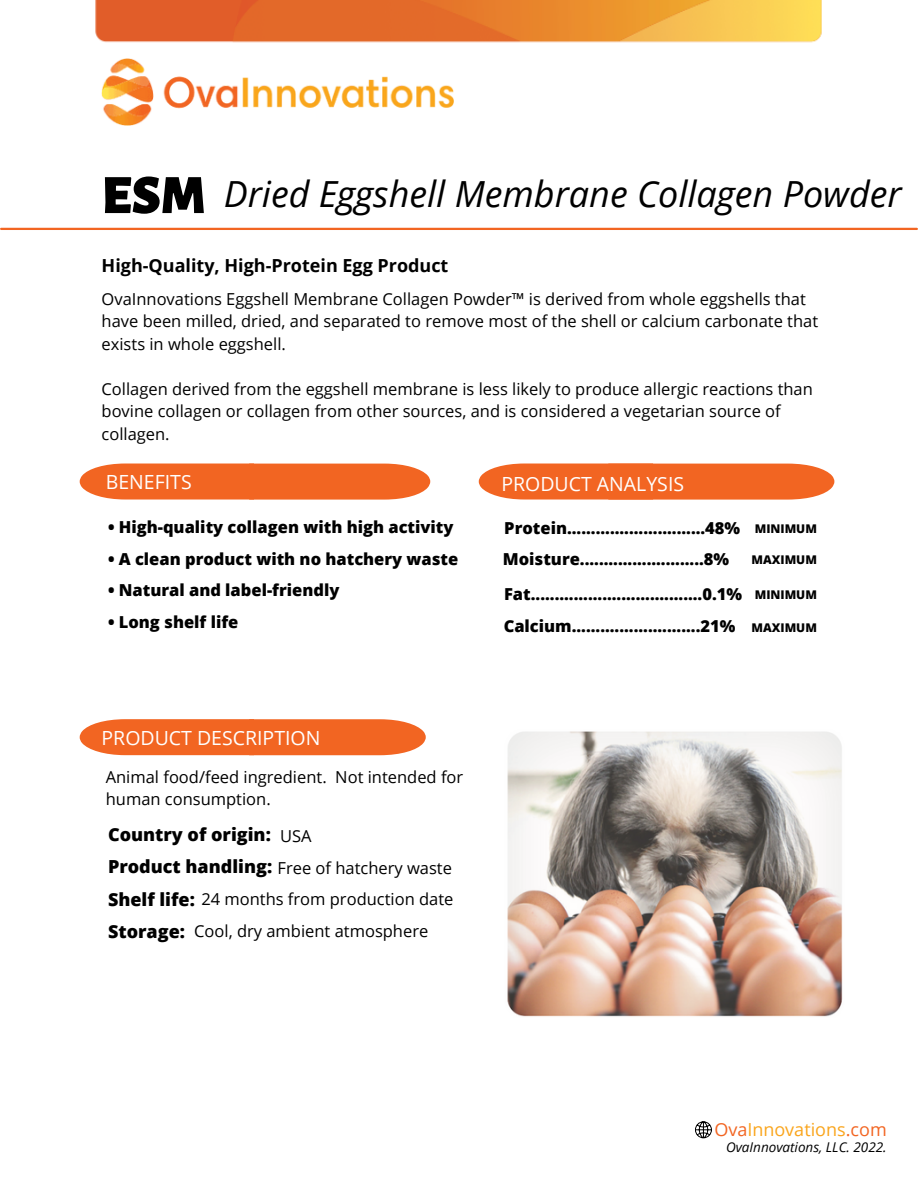
<style>
.page{position:relative;width:918px;height:1188px;background:#fff}
.page>*{position:absolute;margin:0;border:0;box-sizing:border-box;transform-origin:0 0}
.t1{font:italic 36px "Open Sans";color:#000}
.t2{font:19.5px "Open Sans";color:#fff}
.t3{font:700 18px "Open Sans";color:#000}
.t4{font:800 18px "Open Sans";color:#000}
.t5{font:18px "Open Sans";color:#faa51c}
.t6{font:16.5px/22.5px "Open Sans";color:#000}
.t7{font:800 16.5px/30.5px "Open Sans";color:#000}
.t8{font:italic 13.5px "Open Sans";color:#000}
.t9{font:800 12px "Open Sans";color:#000}
.s1{font-family:"Alegreya Sans";font-weight:900;font-style:normal;font-size:55.5px}
.s2{font-size:12px}
.s3{font-weight:800;font-size:18px}
.s4{color:#f26522}
</style>
<div class="page">
<img style="left:102px;top:59px;width:352px;height:66px">
<hr style="left:1px;top:228px;width:916px;height:2px;background:#f26522">
<svg style="left:80px;top:464px;width:350px;height:36px;background:#f26e30"></svg>
<svg style="left:479px;top:464px;width:355px;height:36px;background:#f26e2f"></svg>
<svg style="left:80px;top:719px;width:346px;height:36px;background:#f26e2f"></svg>
<svg style="left:695px;top:1121px;width:17px;height:17px"></svg>
<img style="left:507px;top:731px;width:336px;height:286px">
<img style="left:95px;top:0;width:727px;height:43px">
<h1 class="t1" style="left:102px;top:168px;width:802px"><span class="s1">ESM</span> Dried Eggshell Membrane Collagen Powder</h1>
<p class="t3" style="left:102px;top:253px;width:348px">High-Quality, High-Protein Egg Product</p>
<p class="t6" style="left:102px;top:287px;width:718px">OvaInnovations Eggshell Membrane Collagen Powder™ is derived from whole eggshells that have been milled, dried, and separated to remove most of the shell or calcium carbonate that exists in whole eggshell.</p>
<p class="t6" style="left:102px;top:377px;width:713px">Collagen derived from the eggshell membrane is less likely to produce allergic reactions than bovine collagen or collagen from other sources, and is considered a vegetarian source of collagen.</p>
<p class="t2" style="left:106px;top:469px;width:87px">BENEFITS</p>
<p class="t2" style="left:501px;top:470px;width:184px">PRODUCT ANALYSIS</p>
<p class="t7" style="left:503px;top:513px;width:239px">Protein.............................48%<br>Moisture..........................8%</p>
<p class="t9" style="left:755px;top:520px;width:64px">MINIMUM</p>
<p class="t7" style="left:108px;top:512px;width:347px">• High-quality collagen with high activity</p>
<p class="t7" style="left:108px;top:543px;width:352px">• A clean product with no hatchery waste</p>
<p class="t7" style="left:108px;top:575px;width:233px">• Natural and label-friendly</p>
<p class="t7" style="left:108px;top:606px;width:132px">• Long shelf life</p>
<p class="t9" style="left:752px;top:551px;width:67px">MAXIMUM</p>
<p class="t7" style="left:504px;top:577px;width:315px;line-height:32.4px">Fat....................................0.1% <span class="s2">MINIMUM<br></span>Calcium...........................21% <span class="s2">MAXIMUM</span></p>
<p class="t2" style="left:102px;top:724px;width:220px">PRODUCT DESCRIPTION</p>
<p class="t6" style="left:106px;top:765px;width:359px">Animal food/feed ingredient. Not intended for human consumption.</p>
<p class="t4" style="left:108px;top:822px;width:164px">Country of origin:</p>
<p class="t6" style="left:108px;top:853px;width:347px;line-height:30.5px"><span class="s3">Product handling:</span> Free of hatchery waste<br><span class="s3">Shelf life:</span> 24 months from production date</p>
<p class="t4" style="left:108px;top:919px;width:78px">Storage:</p>
<p class="t6" style="left:280px;top:824px;width:33px">USA</p>
<p class="t6" style="left:194px;top:920px;width:236px">Cool, dry ambient atmosphere</p>
<p class="t5" style="left:714px;top:1117px;width:174px"><span class="s4">Ova</span>Innovations<span class="s4">.com</span></p>
<p class="t8" style="left:726px;top:1138px;width:162px">OvaInnovations, LLC. 2022.</p>
</div>
